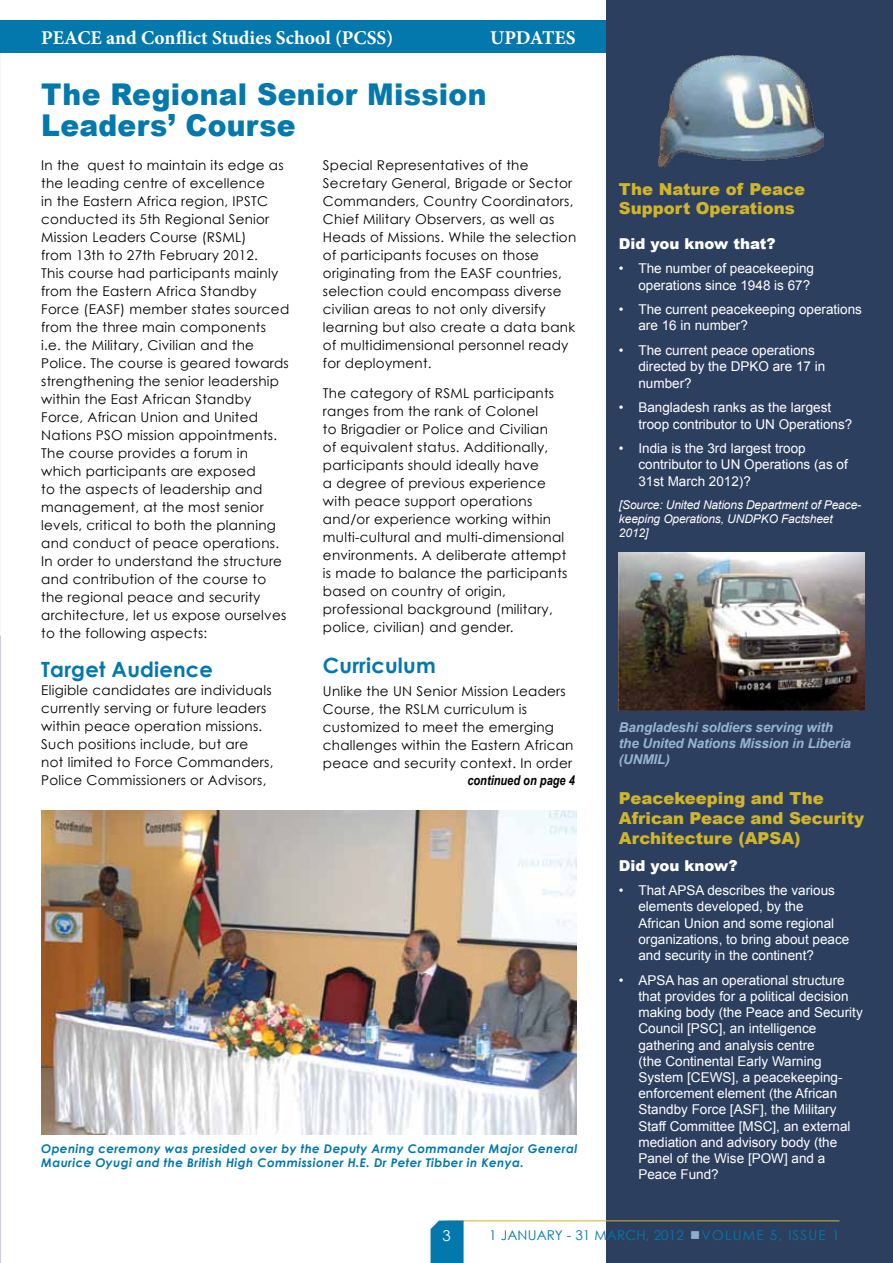
<style>
.page{position:relative;width:893px;height:1263px;background:#fff}
.page>*{position:absolute;margin:0;border:0;box-sizing:border-box;transform-origin:0 0}
.t1{font:900 30px/31.5px "Arial";letter-spacing:.01em;color:#0278ad;scale:.94 1}
.t2{font:700 21px "Century Gothic";letter-spacing:.01em;color:#0278ad}
.t3{font:700 19.5px "Minion Pro";color:#fff}
.t4{font:900 16.5px/19.8px "Arial";color:#d0b52b}
.t5{font:900 15px "Arial";color:#fff}
.t6{font:15px "Century Gothic";color:#fff}
.t7{font:13.5px/18px "Century Gothic";letter-spacing:.02em;color:#000}
.t8{font:13.5px/16.2px "Arial";color:#fff}
.t9{font:italic 700 13.5px/16.2px "Arial";letter-spacing:-.01em;color:#99b4d3}
.t10{font:13.5px "Century Gothic";letter-spacing:.01em;color:#0278ad}
.t11{font:italic 700 13.5px "Arial Narrow";color:#000}
.t12{font:italic 700 12px/14.4px "Century Gothic";letter-spacing:.03em;color:#0278ad}
.t13{font:italic 12px/14.4px "Arial";letter-spacing:-.01em;color:#fff}
.s1{color:#8fadcf}
</style>
<div class="page">
<div style="left:0;top:21px;width:893px;height:32px;background:#0278ad"></div>
<div style="left:606px;top:0;width:287px;height:1263px;background:#2d3f5f"></div>
<hr style="left:446px;top:1220px;width:393px;height:1px;background:#d0b52b">
<svg style="left:431px;top:1220px;width:33px;height:43px"></svg>
<img style="left:658px;top:55px;width:165px;height:113px">
<img style="left:619px;top:553px;width:246px;height:158px">
<img style="left:41px;top:811px;width:535px;height:323px">
<h3 class="t3" style="left:41px;top:24px;width:354px">PEACE and Conflict Studies School (PCSS)</h3>
<h3 class="t3" style="left:490px;top:24px;width:76px">UPDATES</h3>
<h1 class="t1" style="left:41px;top:79px;width:475px">The Regional Senior Mission<br>Leaders’ Course</h1>
<p class="t7" style="left:41px;top:155px;width:249px">In the quest to maintain its edge as the leading centre of excellence<br>in the Eastern Africa region, IPSTC conducted its 5th Regional Senior Mission Leaders Course (RSML)<br>from 13th to 27th February 2012.<br>This course had participants mainly from the Eastern Africa Standby Force (EASF) member states sourced from the three main components<br>i.e. the Military, Civilian and the Police. The course is geared towards strengthening the senior leadership within the East African Standby Force, African Union and United Nations PSO mission appointments.<br>The course provides a forum in which participants are exposed<br>to the aspects of leadership and management, at the most senior levels, critical to both the planning and conduct of peace operations.<br>In order to understand the structure and contribution of the course to the regional peace and security architecture, let us expose ourselves to the following aspects:</p>
<h2 class="t2" style="left:41px;top:656px;width:173px">Target Audience</h2>
<p class="t7" style="left:41px;top:681px;width:234px">Eligible candidates are individuals currently serving or future leaders within peace operation missions.<br>Such positions include, but are not limited to Force Commanders, Police Commissioners or Advisors,</p>
<p class="t7" style="left:323px;top:155px;width:255px">Special Representatives of the Secretary General, Brigade or Sector Commanders, Country Coordinators, Chief Military Observers, as well as Heads of Missions. While the selection of participants focuses on those originating from the EASF countries, selection could encompass diverse civilian areas to not only diversify learning but also create a data bank of multidimensional personnel ready for deployment.</p>
<p class="t7" style="left:323px;top:384px;width:246px">The category of RSML participants ranges from the rank of Colonel<br>to Brigadier or Police and Civilian<br>of equivalent status. Additionally, participants should ideally have<br>a degree of previous experience with peace support operations and/or experience working within multi-cultural and multi-dimensional environments. A deliberate attempt is made to balance the participants based on country of origin, professional background (military, police, civilian) and gender.</p>
<h2 class="t2" style="left:323px;top:652px;width:114px">Curriculum</h2>
<p class="t7" style="left:323px;top:681px;width:252px">Unlike the UN Senior Mission Leaders Course, the RSLM curriculum is customized to meet the emerging challenges within the Eastern African peace and security context. In order</p>
<p class="t11" style="left:467px;top:772px;width:109px">continued on page 4</p>
<p class="t12" style="left:41px;top:1141px;width:537px">Opening ceremony was presided over by the Deputy Army Commander Major General<br>Maurice Oyugi and the British High Commissioner H.E. Dr Peter Tibber in Kenya.</p>
<p class="t4" style="left:619px;top:179px;width:188px">The Nature of Peace<br>Support Operations</p>
<p class="t5" style="left:619px;top:235px;width:158px">Did you know that?</p>
<p class="t8" style="left:619px;top:261px;width:197px;text-align:right">• The number of peacekeeping operations since 1948 is 67?</p>
<p class="t8" style="left:638px;top:302px;width:225px;text-indent:-19px">• The current peacekeeping operations are 16 in number?</p>
<p class="t8" style="left:638px;top:342px;width:188px;text-indent:-19px">• The current peace operations directed by the DPKO are 17 in number?</p>
<p class="t8" style="left:638px;top:400px;width:215px;text-indent:-19px">• Bangladesh ranks as the largest troop contributor to UN Operations?</p>
<p class="t8" style="left:638px;top:440px;width:211px;text-indent:-19px">• India is the 3rd largest troop contributor to UN Operations (as of<br>31st March 2012)?</p>
<p class="t13" style="left:619px;top:497px;width:244px">[Source: United Nations Department of Peace&shy;keeping Operations, UNDPKO Factsheet<br>2012]</p>
<p class="t9" style="left:619px;top:719px;width:234px">Bangladeshi soldiers serving with the United Nations Mission in Liberia (UNMIL)</p>
<p class="t4" style="left:619px;top:789px;width:247px">Peacekeeping and The<br>African Peace and Security<br>Architecture (APSA)</p>
<p class="t5" style="left:619px;top:857px;width:120px">Did you know?</p>
<p class="t8" style="left:638px;top:882px;width:212px;text-indent:-20px">• That APSA describes the various elements developed, by the<br>African Union and some regional organizations, to bring about peace and security in the continent?</p>
<p class="t8" style="left:638px;top:972px;width:226px;text-indent:-19px">• APSA has an operational structure that provides for a political decision making body (the Peace and Security<br>Council [PSC], an intelligence gathering and analysis centre<br>(the Continental Early Warning<br>System [CEWS], a peacekeeping&shy;enforcement element (the African<br>Standby Force [ASF], the Military<br>Staff Committee [MSC], an external mediation and advisory body (the<br>Panel of the Wise [POW] and a<br>Peace Fund?</p>
<p class="t6" style="left:442px;top:1226px;width:10px">3</p>
<p class="t10" style="left:489px;top:1227px;width:352px">1 January - 31 March, 2012 <span class="s1">■</span>Volume 5, Issue 1</p>
</div>
